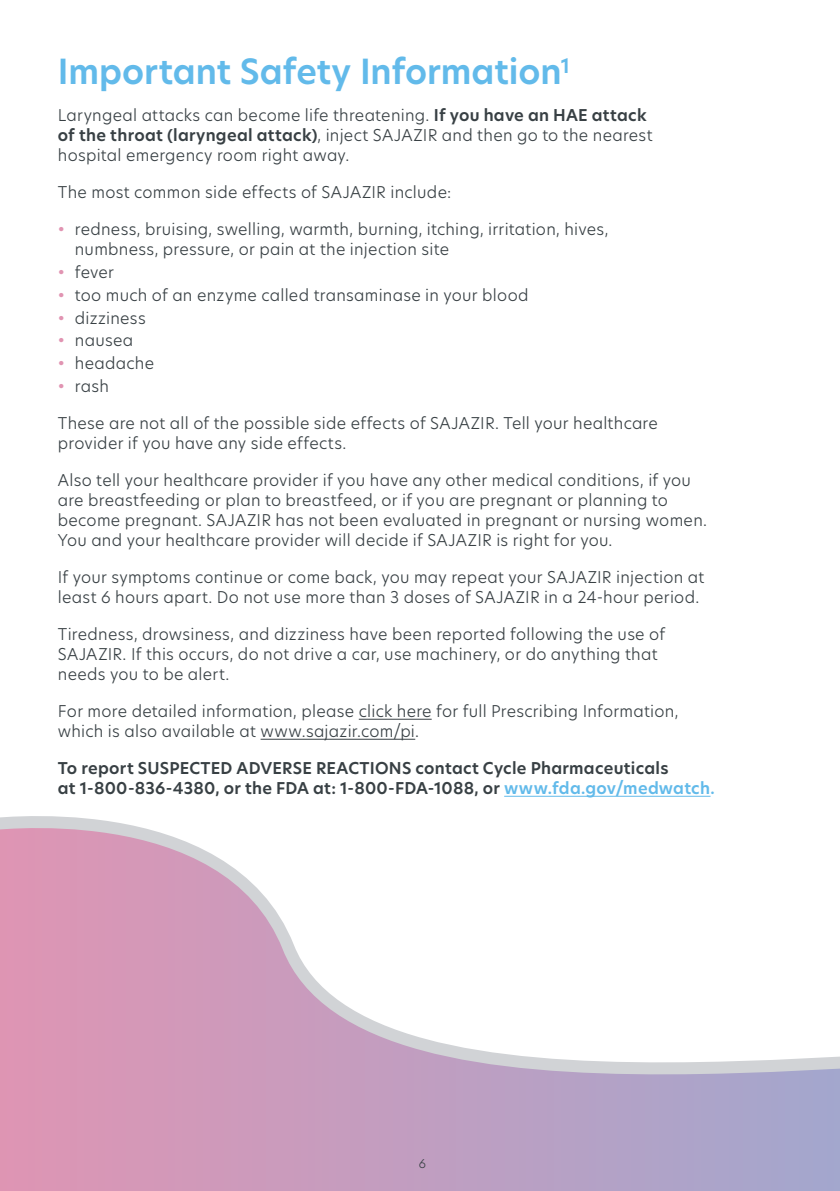
<style>
.page{position:relative;width:840px;height:1191px;background:#fff}
.page>*{position:absolute;margin:0;border:0;box-sizing:border-box;transform-origin:0 0}
.t1{font:600 34px "New Hero";letter-spacing:-.005em;color:#62baea}
.t2{font:300 16px/20px "New Hero";letter-spacing:.015em;color:#384044}
.t3{font:600 16px/20px "New Hero";letter-spacing:.015em;color:#384044}
.t4{font:300 12px "New Hero";color:#384044}
.s1{font-weight:600}
.s2{font-weight:400;color:#e194b2}
.s3{color:#62baea}
</style>
<div class="page">
<svg style="left:0;top:795px;width:839px;height:396px"></svg>
<hr style="left:358px;top:719px;width:73px;height:1px;background:#384044">
<hr style="left:260px;top:739px;width:155px;height:1px;background:#384044">
<hr style="left:504px;top:796px;width:206px;height:1px;background:#62baea">
<h1 class="t1" style="left:58px;top:48px;width:513px">Important Safety Information<sup>1</sup></h1>
<p class="t2" style="left:58px;top:105px;width:596px">Laryngeal attacks can become life threatening. <span class="s1">If you have an HAE attack of the throat (laryngeal attack)</span>, inject SAJAZIR and then go to the nearest hospital emergency room right away.</p>
<p class="t2" style="left:58px;top:182px;width:395px">The most common side effects of SAJAZIR include:</p>
<p class="t2" style="left:75px;top:219px;width:534px;text-indent:-17px"><span class="s2">•</span> redness, bruising, swelling, warmth, burning, itching, irritation, hives, numbness, pressure, or pain at the injection site</p>
<p class="t2" style="left:58px;top:261px;width:58px"><span class="s2">•</span> fever</p>
<p class="t2" style="left:58px;top:284px;width:472px"><span class="s2">•</span> too much of an enzyme called transaminase in your blood</p>
<p class="t2" style="left:58px;top:307px;width:89px"><span class="s2">•</span> dizziness</p>
<p class="t2" style="left:58px;top:330px;width:77px"><span class="s2">•</span> nausea</p>
<p class="t2" style="left:58px;top:353px;width:98px"><span class="s2">•</span> headache</p>
<p class="t2" style="left:58px;top:376px;width:53px"><span class="s2">•</span> rash</p>
<p class="t2" style="left:58px;top:413px;width:601px">These are not all of the possible side effects of SAJAZIR. Tell your healthcare provider if you have any side effects.</p>
<p class="t2" style="left:58px;top:470px;width:650px">Also tell your healthcare provider if you have any other medical conditions, if you are breastfeeding or plan to breastfeed, or if you are pregnant or planning to become pregnant. SAJAZIR has not been evaluated in pregnant or nursing women.<br>You and your healthcare provider will decide if SAJAZIR is right for you.</p>
<p class="t2" style="left:58px;top:567px;width:647px">If your symptoms continue or come back, you may repeat your SAJAZIR injection at least 6 hours apart. Do not use more than 3 doses of SAJAZIR in a 24-hour period.</p>
<p class="t2" style="left:58px;top:624px;width:608px">Tiredness, drowsiness, and dizziness have been reported following the use of<br>SAJAZIR. If this occurs, do not drive a car, use machinery, or do anything that needs you to be alert.</p>
<p class="t2" style="left:58px;top:701px;width:621px">For more detailed information, please click here for full Prescribing Information, which is also available at www.sajazir.com/pi.</p>
<p class="t3" style="left:58px;top:758px;width:658px">To report SUSPECTED ADVERSE REACTIONS contact Cycle Pharmaceuticals<br>at 1-800-836-4380, or the FDA at: 1-800-FDA-1088, or <span class="s3">www.fda.gov/medwatch.</span></p>
<p class="t4" style="left:418px;top:1155px;width:9px">6</p>
</div>
